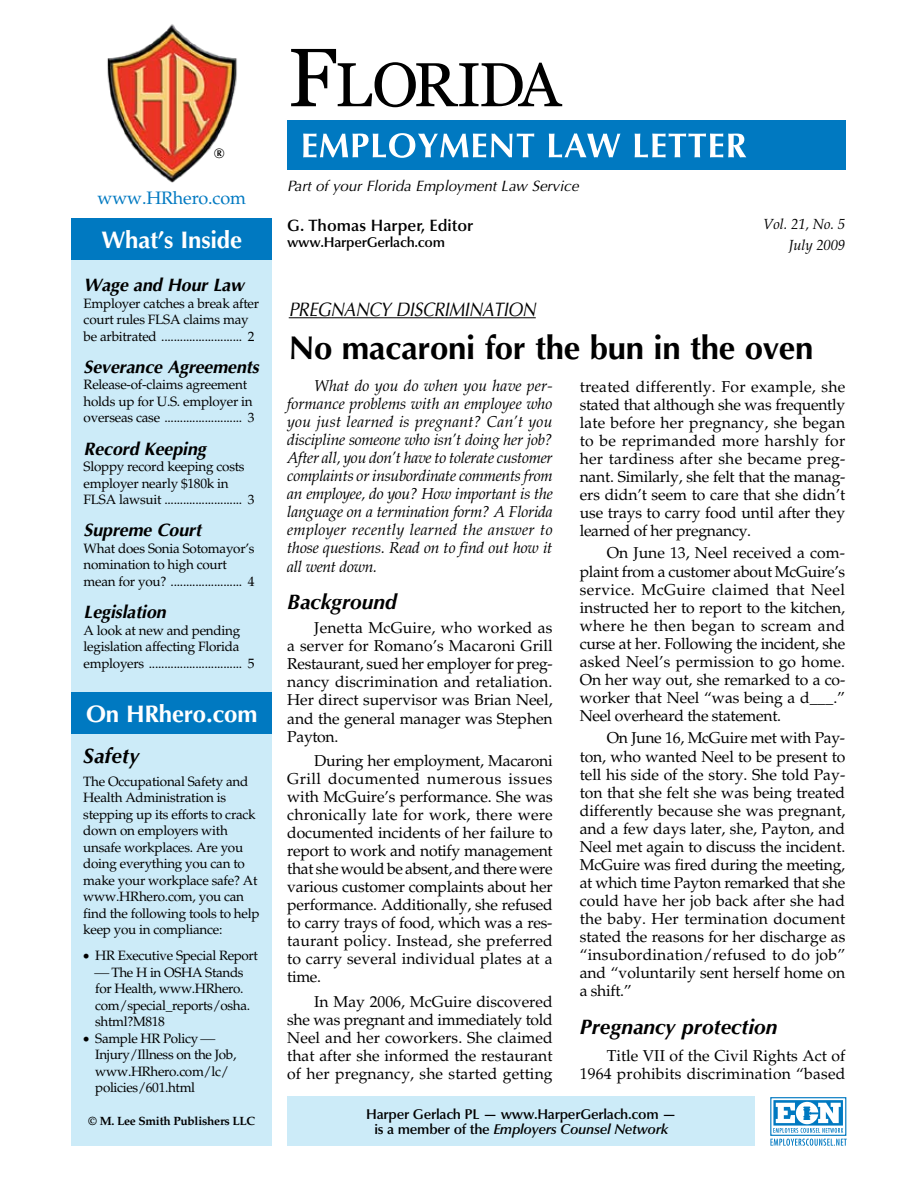
<style>
.page{position:relative;width:918px;height:1188px;background:#fff}
.page>*{position:absolute;margin:0;border:0;box-sizing:border-box;transform-origin:0 0}
.t1{font:61.95px "Georgia";letter-spacing:-.04em;color:#000}
.t2{font:700 33px "Optima";letter-spacing:-.01em;color:#000}
.t3{font:700 24px "Optima";letter-spacing:-.01em;color:#fff}
.t4{font:italic 700 21px "Optima";color:#000}
.t5{font:italic 19.5px "Optima";letter-spacing:-.015em;color:#000;scale:.9 1}
.t6{font:italic 700 18px "Optima";letter-spacing:-.01em;color:#000}
.t7{font:18px "Palatino";letter-spacing:-.01em;color:#0079c1}
.t8{font:600 16.5px "Optima";color:#000}
.t9{font:15.75px/18px "Palatino";color:#000;text-align:justify}
.t10{font:italic 15.75px/18px "Palatino";letter-spacing:-.01em;color:#000;text-align:justify}
.t11{font:italic 15px "Optima";color:#000}
.t12{font:italic 14.7px/21px "Palatino";letter-spacing:-.01em;color:#000;text-align:right}
.t13{font:600 14.25px/15px "Optima";letter-spacing:-.02em;color:#000;text-align:center}
.t14{font:700 13.8px "Optima";color:#000}
.t15{font:13.5px/16.5px "Palatino";letter-spacing:-.02em;color:#000}
.t16{font:700 12px "Palatino";letter-spacing:-.02em;color:#000}
.s1{font-size:82.65px}
.s2{font-style:italic}
</style>
<div class="page">
<div style="left:288px;top:121px;width:558px;height:49px;background:#0079c1"></div>
<hr style="left:289px;top:317px;width:247px;height:1px;background:#000">
<svg style="left:303px;top:133px;width:443px;height:25px"></svg>
<div style="left:71px;top:258px;width:201px;height:888px;background:#ccebf8"></div>
<div style="left:71px;top:219px;width:201px;height:41px;background:#0079c1"></div>
<img style="left:107px;top:24px;width:130px;height:158px">
<div style="left:71px;top:692px;width:201px;height:42px;background:#0079c1"></div>
<div style="left:288px;top:1097px;width:467px;height:49px;background:#ccebf8"></div>
<svg style="left:773px;top:1100px;width:70px;height:33px"></svg>
<div style="left:770px;top:1097px;width:76px;height:39px;border:1px solid #0079c1"></div>
<svg style="left:770px;top:1139px;width:77px;height:7px"></svg>
<p class="t14" style="left:214px;top:146px;width:12px">®</p>
<p class="t7" style="left:98px;top:188px;width:150px">www.HRhero.com</p>
<h3 class="t3" style="left:102px;top:226px;width:142px">What’s Inside</h3>
<p class="t6" style="left:84px;top:275px;width:162px">Wage and Hour Law</p>
<p class="t15" style="left:84px;top:295px;width:177px">Employer catches a break after court rules FLSA claims may be arbitrated .......................... 2</p>
<p class="t6" style="left:84px;top:356px;width:177px">Severance Agreements</p>
<p class="t15" style="left:84px;top:377px;width:173px">Release-of-claims agreement holds up for U.S. employer in overseas case ......................... 3</p>
<p class="t6" style="left:84px;top:438px;width:124px">Record Keeping</p>
<p class="t15" style="left:84px;top:459px;width:173px">Sloppy record keeping costs employer nearly $180k in<br>FLSA lawsuit ......................... 3</p>
<p class="t6" style="left:84px;top:520px;width:119px">Supreme Court</p>
<p class="t15" style="left:84px;top:540px;width:173px">What does Sonia Sotomayor’s nomination to high court mean for you? ....................... 4</p>
<p class="t6" style="left:84px;top:602px;width:84px">Legislation</p>
<p class="t15" style="left:84px;top:622px;width:173px">A look at new and pending legislation affecting Florida employers .............................. 5</p>
<h3 class="t3" style="left:86px;top:700px;width:173px">On HRhero.com</h3>
<h3 class="t4" style="left:83px;top:744px;width:58px">Safety</h3>
<p class="t15" style="left:83px;top:773px;width:178px">The Occupational Safety and<br>Health Administration is stepping up its efforts to crack down on employers with unsafe workplaces. Are you doing everything you can to make your workplace safe? At www.HRhero.com, you can find the following tools to help keep you in compliance:</p>
<p class="t15" style="left:83px;top:948px;width:176px">• HR Executive Special Report</p>
<p class="t15" style="left:111px;top:964px;width:134px">The H in OSHA Stands</p>
<p class="t15" style="left:95px;top:981px;width:150px">for Health, www.HRhero.</p>
<p class="t15" style="left:95px;top:997px;width:157px">com/special_reports/osha.</p>
<p class="t15" style="left:95px;top:1014px;width:71px">shtml?M818</p>
<p class="t15" style="left:95px;top:1030px;width:143px;text-indent:-12px">• Sample HR Policy<br>Injury/Illness on the Job, www.HRhero.com/lc/ policies/601.html</p>
<p class="t16" style="left:88px;top:1114px;width:168px">© M. Lee Smith Publishers LLC</p>
<h1 class="t1" style="left:288px;top:50px;width:275px"><span class="s1">F</span>LORIDA</h1>
<p class="t11" style="left:287px;top:177px;width:293px">Part of your Florida Employment Law Service</p>
<p class="t8" style="left:287px;top:216px;width:188px">G. Thomas Harper, Editor</p>
<p class="t13" style="left:287px;top:235px;width:159px">www.HarperGerlach.com</p>
<p class="t12" style="left:763px;top:214px;width:84px">Vol. 21, No. 5<br>July 2009</p>
<p class="t5" style="left:289px;top:298px;width:276px">pregnancy discrimination</p>
<h2 class="t2" style="left:289px;top:329px;width:526px">No macaroni for the bun in the oven</h2>
<p class="t10" style="left:287px;top:377px;width:267px;text-indent:27px">What do you do when you have per&shy;formance problems with an employee who you just learned is pregnant? Can’t you discipline someone who isn’t doing her job?<br>After all, you don’t have to tolerate customer complaints or insubordinate comments from an employee, do you? How important is the language on a termination form? A Florida employer recently learned the answer to those questions. Read on to find out how it all went down.</p>
<h3 class="t4" style="left:287px;top:590px;width:111px">Background</h3>
<p class="t9" style="left:287px;top:619px;width:267px;text-indent:27px">Jenetta McGuire, who worked as a server for Romano’s Macaroni Grill Restaurant, sued her employer for preg&shy;nancy discrimination and retaliation.<br>Her direct supervisor was Brian Neel, and the general manager was Stephen Payton.</p>
<p class="t9" style="left:287px;top:752px;width:267px;text-indent:27px">During her employment, Macaroni Grill documented numerous issues with McGuire’s performance. She was chronically late for work, there were documented incidents of her failure to report to work and notify management that she would be absent, and there were various customer complaints about her performance. Additionally, she refused to carry trays of food, which was a res&shy;taurant policy. Instead, she preferred to carry several individual plates at a time.</p>
<p class="t9" style="left:287px;top:992px;width:267px;text-indent:27px">In May 2006, McGuire discovered she was pregnant and immediately told Neel and her coworkers. She claimed that after she informed the restaurant of her pregnancy, she started getting</p>
<p class="t9" style="left:580px;top:377px;width:267px">treated differently. For example, she stated that although she was frequently late before her pregnancy, she began to be reprimanded more harshly for her tardiness after she became preg&shy;nant. Similarly, she felt that the manag&shy;ers didn’t seem to care that she didn’t use trays to carry food until after they learned of her pregnancy.</p>
<p class="t9" style="left:580px;top:544px;width:267px;text-indent:27px">On June 13, Neel received a com&shy;plaint from a customer about McGuire’s service. McGuire claimed that Neel instructed her to report to the kitchen, where he then began to scream and curse at her. Following the incident, she asked Neel’s permission to go home.<br>On her way out, she remarked to a co&shy;worker that Neel “was being a d___.” Neel overheard the statement.</p>
<p class="t9" style="left:580px;top:729px;width:267px;text-indent:27px">On June 16, McGuire met with Pay&shy;ton, who wanted Neel to be present to tell his side of the story. She told Pay&shy;ton that she felt she was being treated differently because she was pregnant, and a few days later, she, Payton, and Neel met again to discuss the incident.<br>McGuire was fired during the meeting, at which time Payton remarked that she could have her job back after she had the baby. Her termination document stated the reasons for her discharge as “insubordination/refused to do job” and “voluntarily sent herself home on a shift.”</p>
<h3 class="t4" style="left:580px;top:1014px;width:199px">Pregnancy protection</h3>
<p class="t9" style="left:580px;top:1047px;width:267px;text-align:right">Title VII of the Civil Rights Act of<br>1964 prohibits discrimination “based</p>
<p class="t13" style="left:366px;top:1107px;width:312px">Harper Gerlach PL — www.HarperGerlach.com — is a member of the <span class="s2">Employers Counsel Network</span></p>
</div>
